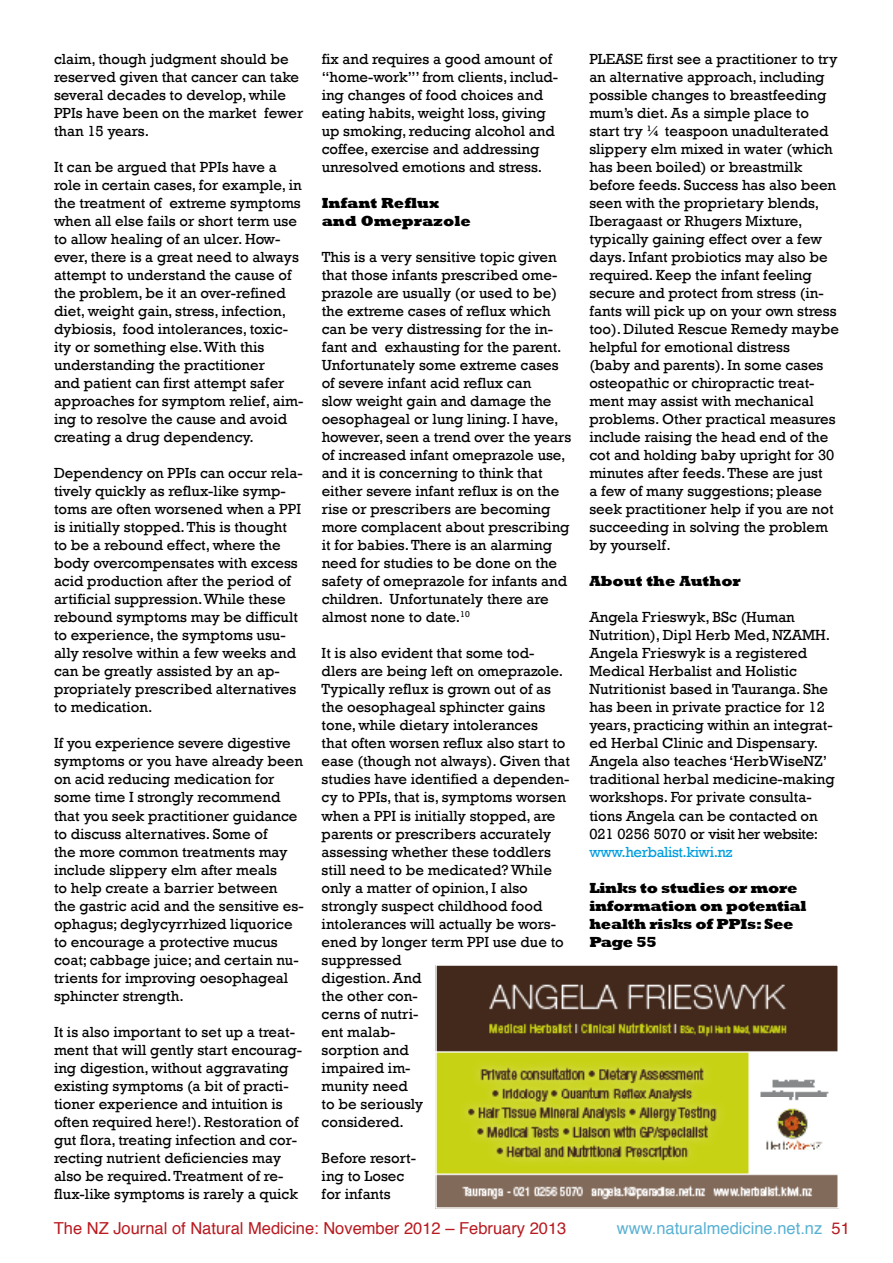
<style>
.page{position:relative;width:893px;height:1263px;background:#fff}
.page>*{position:absolute;margin:0;border:0;box-sizing:border-box;transform-origin:0 0}
.t1{font:16.5px "Helvetica";color:#b81a20}
.t2{font:16.5px "Helvetica";color:#59b1d3}
.t3{font:15px/18px "Rockwell";color:#000}
.t4{font:800 15px/18px "Rockwell";letter-spacing:-.02em;color:#000}
.t5{font:800 15px/18px "Rockwell";color:#000}
.t6{font:15px "Rockwell";letter-spacing:-.03em;color:#009ee0}
.s1{color:#b81a20}
</style>
<div class="page">
<img style="left:438px;top:967px;width:398px;height:239px">
<div style="left:435px;top:964px;width:404px;height:245px;border:2px solid #fff"></div>
<p class="t3" style="left:54px;top:51px;width:251px">claim, though judgment should be reserved given that cancer can take several decades to develop, while<br>PPIs have been on the market fewer than 15 years.</p>
<p class="t3" style="left:54px;top:159px;width:251px">It can be argued that PPIs have a role in certain cases, for example, in the treatment of extreme symptoms when all else fails or short term use to allow healing of an ulcer. How&shy;ever, there is a great need to always attempt to understand the cause of the problem, be it an over-refined diet, weight gain, stress, infection, dybiosis, food intolerances, toxic&shy;ity or something else. With this understanding the practitioner<br>and patient can first attempt safer approaches for symptom relief, aim&shy;ing to resolve the cause and avoid creating a drug dependency.</p>
<p class="t3" style="left:54px;top:465px;width:250px">Dependency on PPIs can occur rela&shy;tively quickly as reflux-like symp&shy;toms are often worsened when a PPI is initially stopped. This is thought to be a rebound effect, where the body overcompensates with excess acid production after the period of artificial suppression. While these rebound symptoms may be difficult to experience, the symptoms usu&shy;ally resolve within a few weeks and can be greatly assisted by an ap&shy;propriately prescribed alternatives to medication.</p>
<p class="t3" style="left:54px;top:735px;width:251px">If you experience severe digestive symptoms or you have already been on acid reducing medication for some time I strongly recommend that you seek practitioner guidance to discuss alternatives. Some of<br>the more common treatments may include slippery elm after meals<br>to help create a barrier between<br>the gastric acid and the sensitive es&shy;ophagus; deglycyrrhized liquorice to encourage a protective mucus coat; cabbage juice; and certain nu&shy;trients for improving oesophageal sphincter strength.</p>
<p class="t3" style="left:54px;top:1023px;width:250px">It is also important to set up a treat&shy;ment that will gently start encourag&shy;ing digestion, without aggravating existing symptoms (a bit of practi&shy;tioner experience and intuition is often required here!). Restoration of gut flora, treating infection and cor&shy;recting nutrient deficiencies may also be required. Treatment of re&shy;flux-like symptoms is rarely a quick</p>
<p class="t3" style="left:322px;top:51px;width:238px">fix and requires a good amount of “home-work”’ from clients, includ&shy;ing changes of food choices and eating habits, weight loss, giving up smoking, reducing alcohol and coffee, exercise and addressing unresolved emotions and stress.</p>
<p class="t5" style="left:322px;top:195px;width:151px">Infant Reflux and Omeprazole</p>
<p class="t3" style="left:322px;top:249px;width:251px">This is a very sensitive topic given that those infants prescribed ome&shy;prazole are usually (or used to be) the extreme cases of reflux which can be very distressing for the in&shy;fant and exhausting for the parent.<br>Unfortunately some extreme cases of severe infant acid reflux can<br>slow weight gain and damage the oesophageal or lung lining. I have, however, seen a trend over the years of increased infant omeprazole use, and it is concerning to think that either severe infant reflux is on the rise or prescribers are becoming more complacent about prescribing it for babies. There is an alarming need for studies to be done on the safety of omeprazole for infants and children. Unfortunately there are almost none to date.<sup>10</sup></p>
<p class="t3" style="left:322px;top:645px;width:250px">It is also evident that some tod&shy;dlers are being left on omeprazole.<br>Typically reflux is grown out of as the oesophageal sphincter gains tone, while dietary intolerances<br>that often worsen reflux also start to ease (though not always). Given that studies have identified a dependen&shy;cy to PPIs, that is, symptoms worsen when a PPI is initially stopped, are parents or prescribers accurately assessing whether these toddlers still need to be medicated? While only a matter of opinion, I also strongly suspect childhood food intolerances will actually be wors&shy;ened by longer term PPI use due to suppressed<br>digestion. And<br>the other con-<br>cerns of nutri-<br>ent malab-<br>sorption and<br>impaired im-<br>munity need<br>to be seriously<br>considered.</p>
<p class="t3" style="left:322px;top:1149px;width:96px">Before resort&shy;ing to Losec for infants</p>
<p class="t3" style="left:589px;top:51px;width:251px">PLEASE first see a practitioner to try an alternative approach, including possible changes to breastfeeding mum’s diet. As a simple place to start try ¼ teaspoon unadulterated slippery elm mixed in water (which has been boiled) or breastmilk before feeds. Success has also been seen with the proprietary blends, Iberagaast or Rhugers Mixture, typically gaining effect over a few days. Infant probiotics may also be required. Keep the infant feeling secure and protect from stress (in&shy;fants will pick up on your own stress too). Diluted Rescue Remedy maybe helpful for emotional distress<br>(baby and parents). In some cases osteopathic or chiropractic treat&shy;ment may assist with mechanical problems. Other practical measures include raising the head end of the cot and holding baby upright for 30 minutes after feeds. These are just<br>a few of many suggestions; please seek practitioner help if you are not succeeding in solving the problem by yourself.</p>
<p class="t5" style="left:589px;top:573px;width:153px">About the Author</p>
<p class="t3" style="left:589px;top:609px;width:247px">Angela Frieswyk, BSc (Human Nutrition), Dipl Herb Med, NZAMH.<br>Angela Frieswyk is a registered Medical Herbalist and Holistic Nutritionist based in Tauranga. She has been in private practice for 12 years, practicing within an integrat&shy;ed Herbal Clinic and Dispensary.<br>Angela also teaches ‘HerbWiseNZ’ traditional herbal medicine-making workshops. For private consulta&shy;tions Angela can be contacted on 021 0256 5070 or visit her website:</p>
<p class="t6" style="left:589px;top:843px;width:145px">www.herbalist.kiwi.nz</p>
<p class="t4" style="left:589px;top:879px;width:219px">Links to studies or more information on potential health risks of PPIs: See<br>Page 55</p>
<p class="t1" style="left:54px;top:1216px;width:514px">The NZ Journal of Natural Medicine: November 2012 – February 2013</p>
<p class="t2" style="left:617px;top:1216px;width:234px">www.naturalmedicine.net.nz <span class="s1">51</span></p>
</div>
